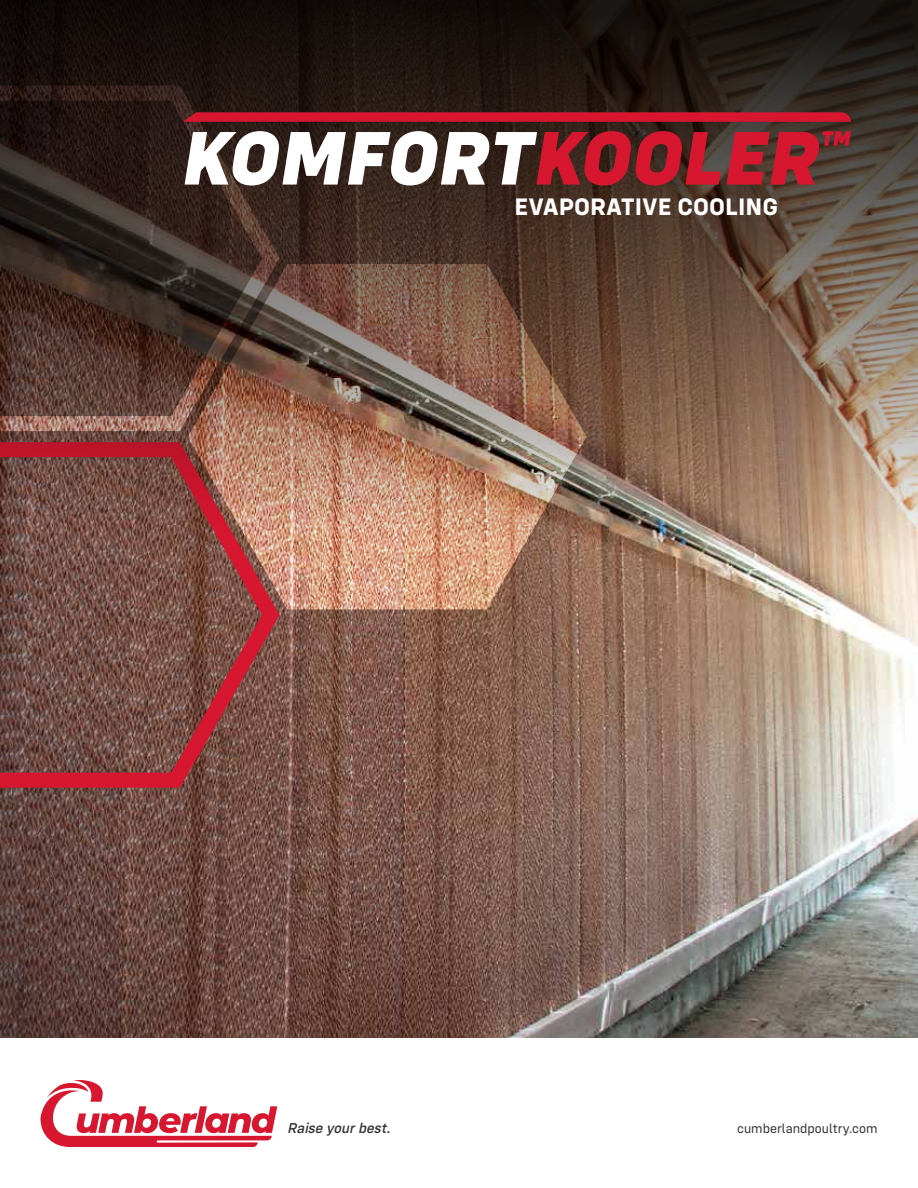
<style>
.page{position:relative;width:918px;height:1188px;background:#fff}
.page>*{position:absolute;margin:0;border:0;box-sizing:border-box;transform-origin:0 0}
.t1{font:italic 800 78.45px "Config";color:#fff}
.t2{font:700 24.6px "Config";color:#fff}
.t3{font:italic 500 14.85px "Config";color:#333334}
.t4{font:13.5px "Config";color:#333334}
.s1{color:#d71730}
</style>
<div class="page">
<img style="left:0;top:0;width:918px;height:1038px">
<svg style="left:41px;top:1080px;width:236px;height:67px"></svg>
<svg style="left:183px;top:112px;width:668px;height:10px;background:#cb172e"></svg>
<h1 class="t1" style="left:182px;top:110px;width:669px">KOMFORT<span class="s1">KOOLER</span><sup>™</sup></h1>
<h2 class="t2" style="left:515px;top:192px;width:265px">EVAPORATIVE COOLING</h2>
<p class="t3" style="left:287px;top:1119px;width:108px">Raise yourbest.</p>
<p class="t4" style="left:737px;top:1121px;width:142px">cumberlandpoultry.com</p>
</div>
